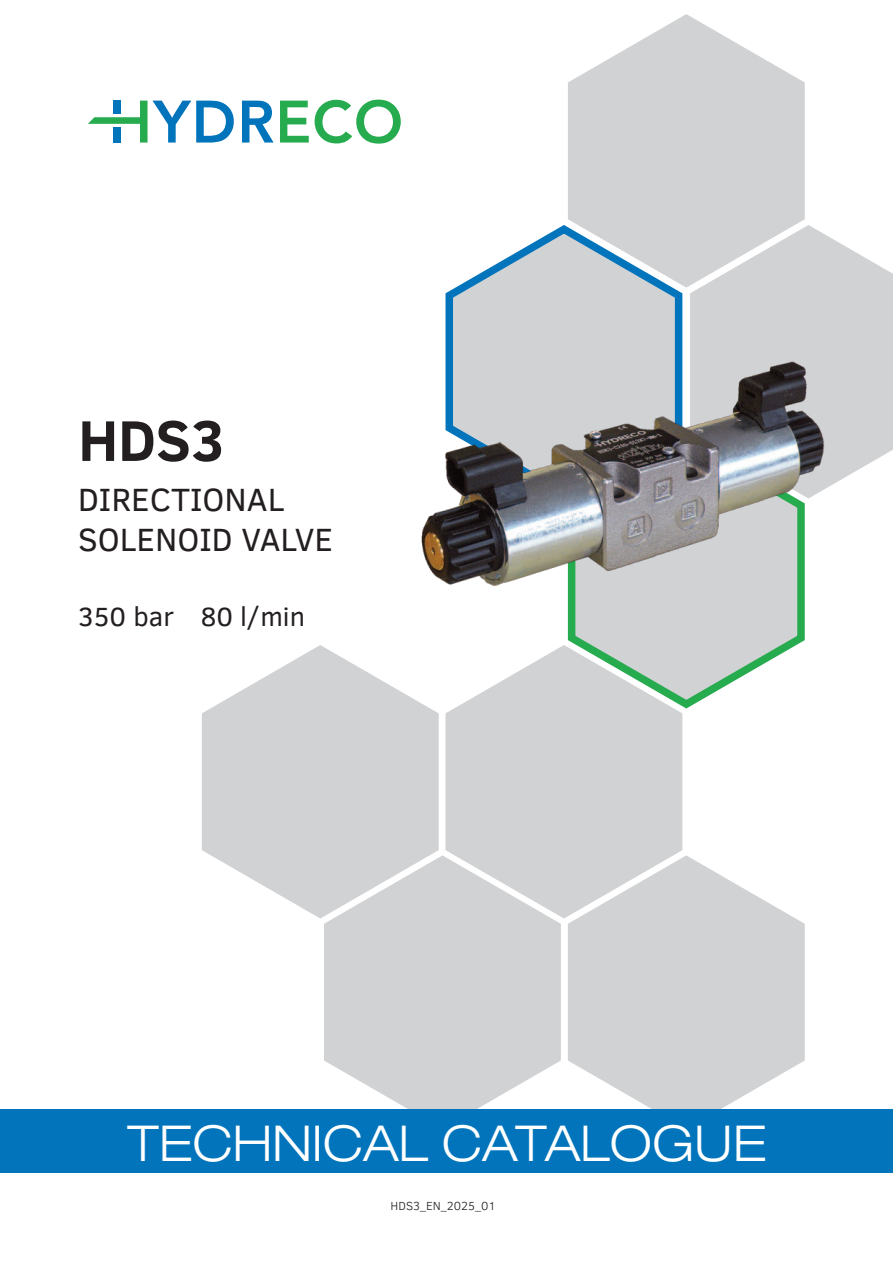
<style>
.page{position:relative;width:893px;height:1263px;background:#fff}
.page>*{position:absolute;margin:0;border:0;box-sizing:border-box;transform-origin:0 0}
.t1{font:700 58.5px "Clear Sans";color:#231f20}
.t2{font:300 expanded 49.5px "Helvetica Neue LT Std";color:#fff}
.t3{font:33px/39.6px "Clear Sans";color:#231f20}
.t4{font:27px "Clear Sans";color:#231f20}
.t5{font:300 12px "Clear Sans";color:#231f20}
</style>
<div class="page">
<svg style="left:445px;top:225px;width:237px;height:118px"></svg>
<svg style="left:690px;top:225px;width:203px;height:256px;background:#d6d7d9"></svg>
<svg style="left:568px;top:14px;width:237px;height:274px"></svg>
<svg style="left:568px;top:598px;width:237px;height:110px"></svg>
<svg style="left:445px;top:645px;width:237px;height:273px;background:#d2d5d6"></svg>
<svg style="left:202px;top:645px;width:237px;height:273px"></svg>
<svg style="left:324px;top:855px;width:237px;height:254px;background:#d5d6d8"></svg>
<svg style="left:568px;top:855px;width:237px;height:254px;background:#d7d8da"></svg>
<div style="left:0;top:1109px;width:893px;height:64px;background:#0174bc"></div>
<svg style="left:88px;top:101px;width:146px;height:42px"></svg>
<svg style="left:242px;top:101px;width:32px;height:42px"></svg>
<svg style="left:280px;top:101px;width:29px;height:42px"></svg>
<svg style="left:315px;top:100px;width:86px;height:44px"></svg>
<img style="left:421px;top:343px;width:418px;height:255px">
<p class="t1" style="left:78px;top:398px;width:149px">HDS3</p>
<p class="t3" style="left:78px;top:478px;width:257px">DIRECTIONAL<br>SOLENOID VALVE</p>
<p class="t4" style="left:78px;top:597px;width:228px">350 bar 80 l/min</p>
<p class="t2" style="left:128px;top:1114px;width:641px">TECHNICAL CATALOGUE</p>
<p class="t5" style="left:391px;top:1197px;width:107px">HDS3_EN_2025_01</p>
</div>
